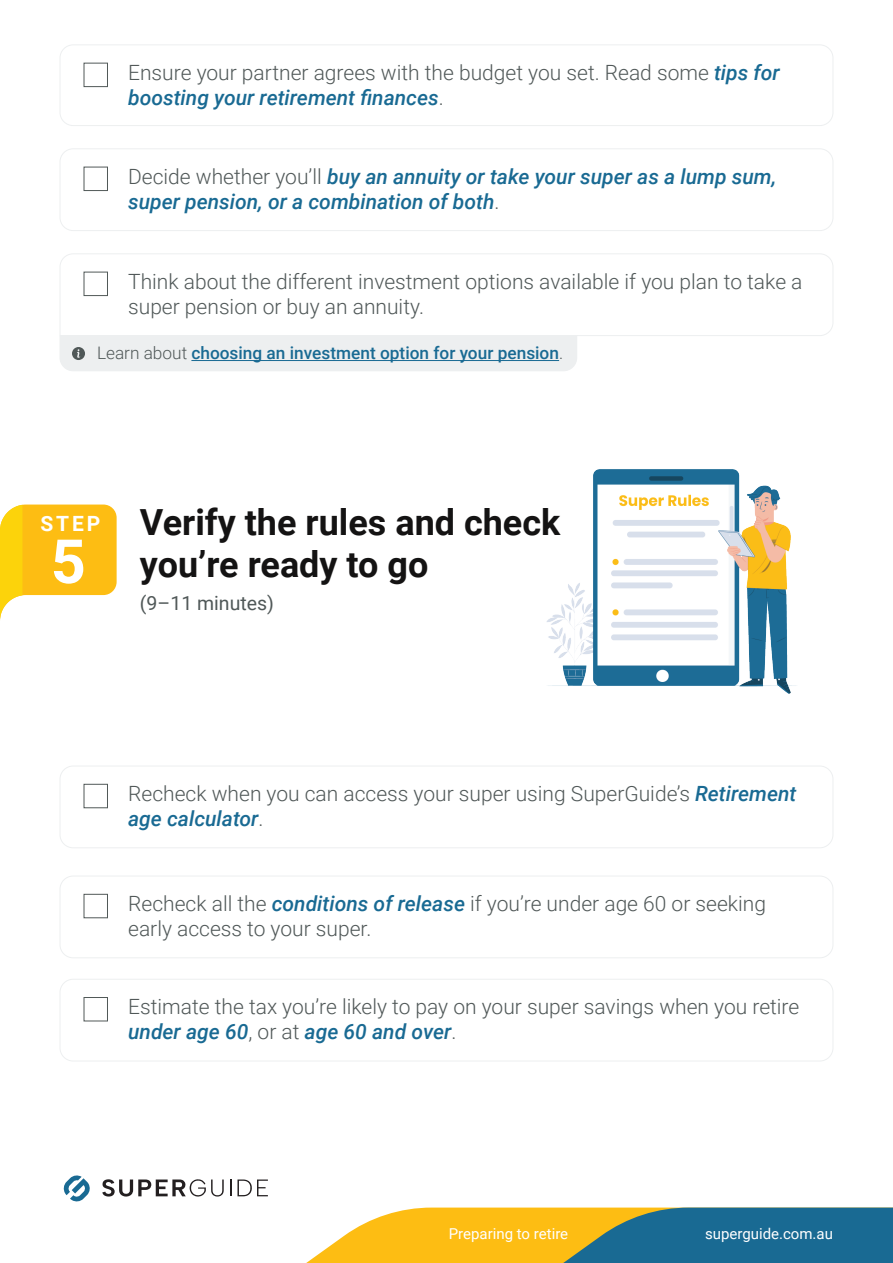
<style>
.page{position:relative;width:893px;height:1263px;background:#fff}
.page>*{position:absolute;margin:0;border:0;box-sizing:border-box;transform-origin:0 0}
.t1{font:700 61.05px "Roboto";color:#fff}
.t2{font:700 36px/42px "Roboto";color:#141313}
.t3{font:300 21px/25.2px "Roboto";color:#505858}
.t4{font:italic 500 21px/25.2px "Roboto";color:#196a93}
.t5{font:700 21px "Roboto";color:#fff}
.t6{font:19.5px "Roboto";color:#505858}
.t7{font:500 17.25px "Roboto";color:#196a93}
.t8{font:15px "Roboto";color:#fff}
.s1{font-weight:500;font-style:italic;color:#196a93}
.s2{font-weight:300;font-style:normal;color:#505858}
.s3{font-weight:300;color:#505858}
</style>
<div class="page">
<svg style="left:306px;top:1207px;width:587px;height:56px;background:#8e9a64"></svg>
<svg style="left:63px;top:1175px;width:27px;height:27px"></svg>
<svg style="left:237px;top:1179px;width:31px;height:17px"></svg>
<svg style="left:102px;top:1179px;width:122px;height:18px"></svg>
<svg style="left:230px;top:1179px;width:1px;height:17px"></svg>
<div style="left:60px;top:44px;width:773px;height:82px;border:1px solid #edeff0;border-radius:13px"></div>
<div style="left:84px;top:63px;width:24px;height:24px;background:#fff;border:1px solid #515958"></div>
<div style="left:60px;top:148px;width:773px;height:83px;border:1px solid #edeff0;border-radius:13px"></div>
<div style="left:84px;top:167px;width:24px;height:24px;background:#fff;border:1px solid #515958"></div>
<svg style="left:60px;top:253px;width:773px;height:83px"></svg>
<div style="left:84px;top:272px;width:24px;height:24px;background:#fff;border:1px solid #515958"></div>
<div style="left:59px;top:335px;width:518px;height:36px;background:#edeff0"></div>
<hr style="left:191px;top:360px;width:368px;height:1px;background:#196a93">
<div style="left:60px;top:766px;width:773px;height:82px;border:1px solid #edeff0;border-radius:13px"></div>
<div style="left:84px;top:784px;width:24px;height:24px;background:#fff;border:1px solid #515958"></div>
<div style="left:60px;top:876px;width:773px;height:82px;border:1px solid #edeff0;border-radius:13px"></div>
<div style="left:84px;top:894px;width:24px;height:24px;background:#fff;border:1px solid #515958"></div>
<div style="left:60px;top:979px;width:773px;height:82px;border:1px solid #edeff0;border-radius:13px"></div>
<div style="left:84px;top:997px;width:24px;height:24px;background:#fff;border:1px solid #515958"></div>
<svg style="left:0;top:504px;width:117px;height:116px"></svg>
<img style="left:546px;top:469px;width:250px;height:225px">
<p class="t3" style="left:128px;top:59px;width:653px">Ensure your partner agrees with the budget you set. Read some <span class="s1">tips for boosting your retirement finances</span>.</p>
<p class="t4" style="left:128px;top:163px;width:650px"><span class="s2">Decide whether you’ll</span> buy an annuity or take your super as a lump sum, super pension, or a combination of both<span class="s2">.</span></p>
<p class="t3" style="left:128px;top:268px;width:676px">Think about the different investment options available if you plan to take a super pension or buy an annuity.</p>
<p class="t7" style="left:97px;top:341px;width:468px"><span class="s3">Learn about</span> choosing an investment option for your pension<span class="s3">.</span></p>
<p class="t5" style="left:40px;top:509px;width:61px">STEP</p>
<h1 class="t1" style="left:51px;top:519px;width:37px">5</h1>
<h2 class="t2" style="left:140px;top:500px;width:422px">Verify the rules and check you’re ready to go</h2>
<p class="t6" style="left:140px;top:589px;width:136px">(9–11 minutes)</p>
<p class="t3" style="left:128px;top:780px;width:670px">Recheck when you can access your super using SuperGuide’s <span class="s1">Retirement age calculator</span>.</p>
<p class="t3" style="left:128px;top:890px;width:639px">Recheck all the <span class="s1">conditions of release</span> if you’re under age 60 or seeking early access to your super.</p>
<p class="t3" style="left:128px;top:993px;width:673px">Estimate the tax you’re likely to pay on your super savings when you retire <span class="s1">under age 60</span>, or at <span class="s1">age 60 and over</span>.</p>
<p class="t8" style="left:449px;top:1223px;width:121px">Preparing to retire</p>
<p class="t8" style="left:705px;top:1223px;width:129px">superguide.com.au</p>
</div>
